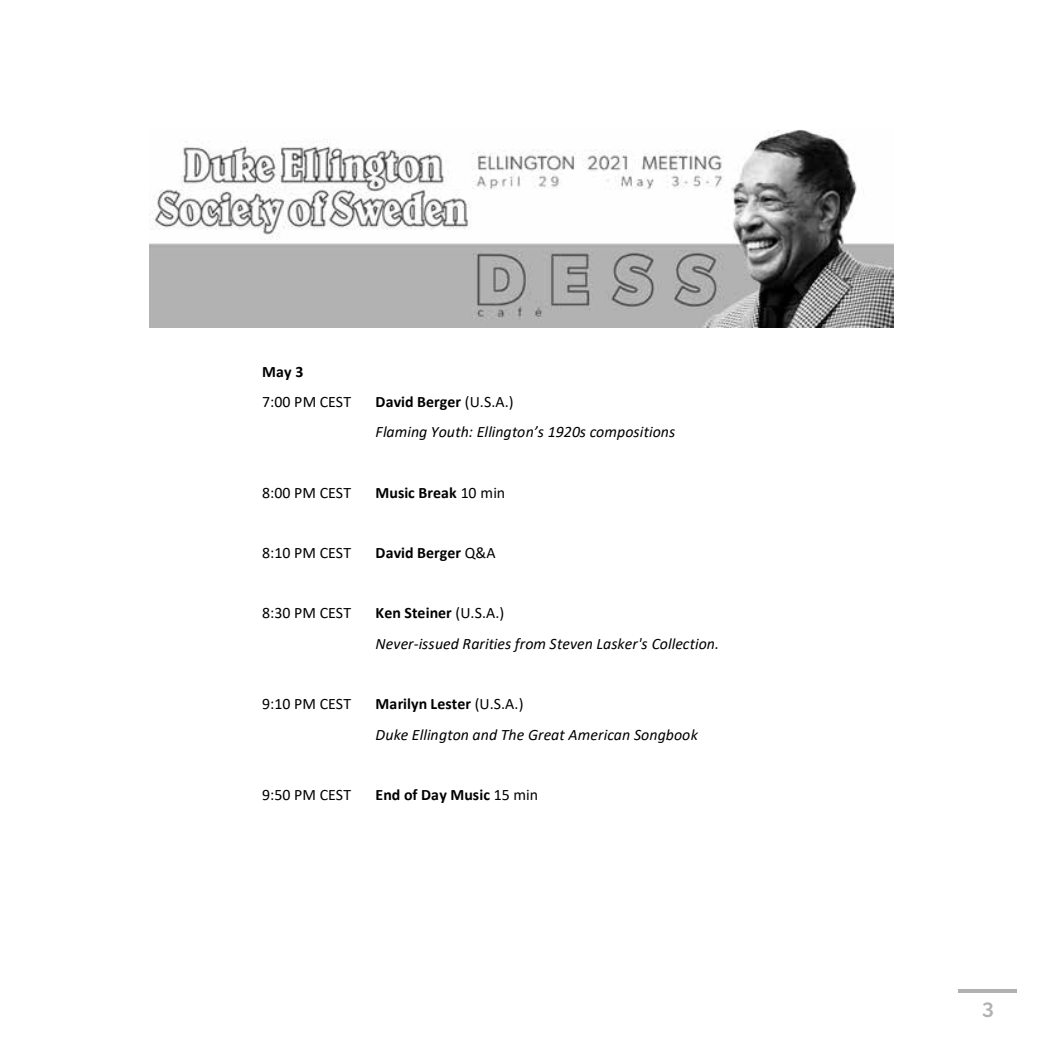
<style>
.page{position:relative;width:1042px;height:1042px;background:#fff}
.page>*{position:absolute;margin:0;border:0;box-sizing:border-box;transform-origin:0 0}
.t1{font:500 21px "Gibson";color:#b2b1b1}
.t2{font:italic 15.92px/30.3px "Calibri";color:#000}
.t3{font:15.92px "Calibri";color:#000}
.t4{font:700 15.92px "Calibri";letter-spacing:.01em;color:#000}
.s1{font-weight:700;font-style:normal}
.s2{font-style:normal}
.s3{font-weight:400}
</style>
<div class="page">
<svg style="left:958px;top:989px;width:59px;height:3px"></svg>
<img style="left:149px;top:130px;width:744px;height:197px">
<p class="t4" style="left:262px;top:360px;width:43px">May 3</p>
<p class="t3" style="left:262px;top:391px;width:91px">7:00 PM CEST</p>
<p class="t2" style="left:375px;top:386px;width:301px"><span class="s1">David Berger</span> <span class="s2">(U.S.A.)<br></span>Flaming Youth: Ellington’s 1920s compositions</p>
<p class="t3" style="left:262px;top:481px;width:91px">8:00 PM CEST</p>
<p class="t4" style="left:375px;top:481px;width:131px">Music Break <span class="s3">10 min</span></p>
<p class="t3" style="left:262px;top:542px;width:91px">8:10 PM CEST</p>
<p class="t4" style="left:375px;top:541px;width:121px">David Berger <span class="s3">Q&amp;A</span></p>
<p class="t3" style="left:262px;top:602px;width:91px">8:30 PM CEST</p>
<p class="t2" style="left:375px;top:597px;width:345px"><span class="s1">Ken Steiner</span> <span class="s2">(U.S.A.)<br></span>Never-issued Rarities from Steven Lasker's Collection.</p>
<p class="t3" style="left:262px;top:692px;width:91px">9:10 PM CEST</p>
<p class="t2" style="left:375px;top:687px;width:324px"><span class="s1">Marilyn Lester</span> <span class="s2">(U.S.A.)<br></span>Duke Ellington and The Great American Songbook</p>
<p class="t3" style="left:262px;top:783px;width:91px">9:50 PM CEST</p>
<p class="t4" style="left:375px;top:783px;width:164px">End of Day Music <span class="s3">15 min</span></p>
<h1 class="t1" style="left:981px;top:997px;width:14px">3</h1>
</div>
